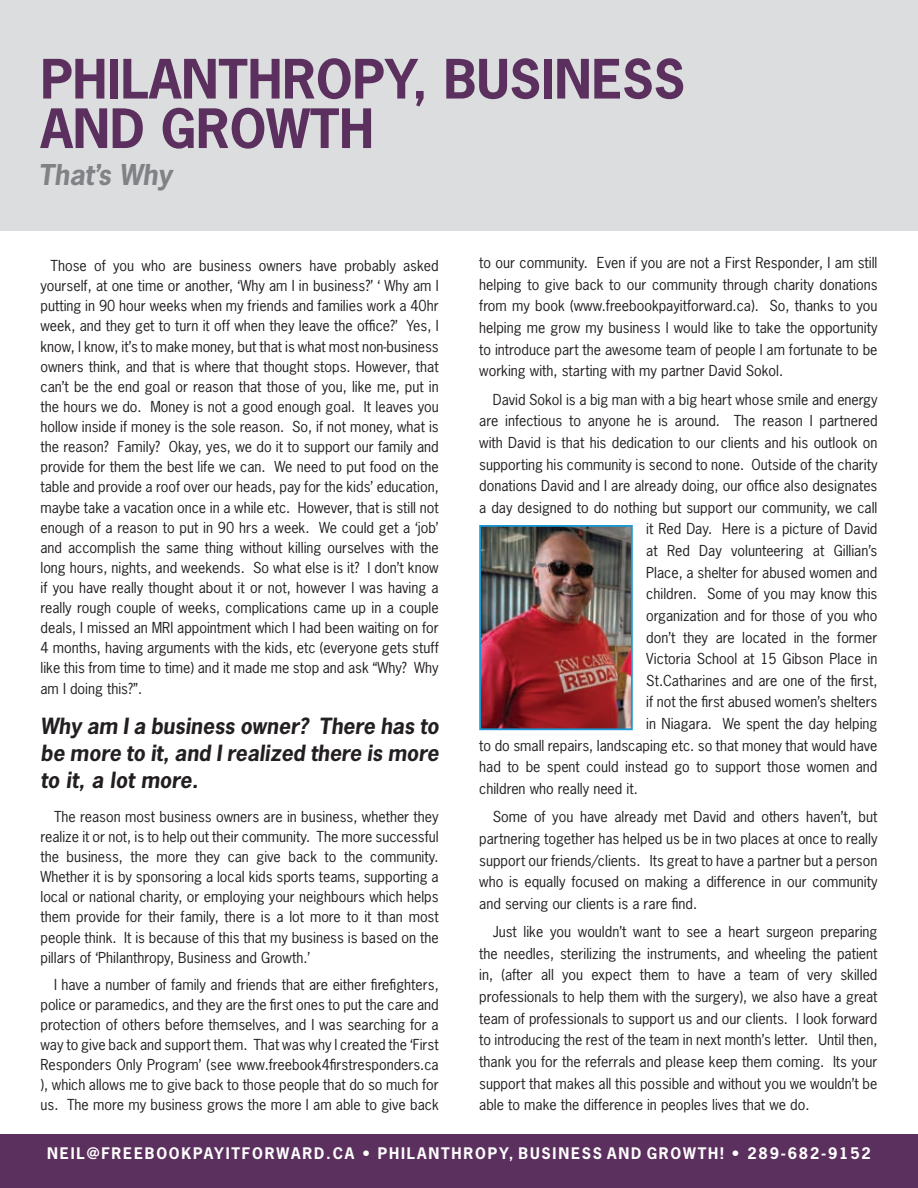
<style>
.page{position:relative;width:918px;height:1188px;background:#fff}
.page>*{position:absolute;margin:0;border:0;box-sizing:border-box;transform-origin:0 0}
.t1{font:700 51px/49.5px "News Gothic Std";color:#5c305e}
.t2{font:italic 700 27px "News Gothic Std";color:#808285}
.t3{font:italic 700 21px/27px "News Gothic Std";color:#231f20;text-align:justify}
.t4{font:700 15px "News Gothic Std";letter-spacing:.12em;color:#fff}
.t5{font:14.25px/20.1px "News Gothic Std";color:#231f20;text-align:justify}
</style>
<div class="page">
<div style="left:0;top:0;width:918px;height:230px;background:#dcdddf"></div>
<div style="left:0;top:1134px;width:918px;height:54px;background:#5c305e"></div>
<img style="left:482px;top:528px;width:148px;height:199px">
<div style="left:479px;top:525px;width:154px;height:205px;border:2px solid #1999d6"></div>
<p class="t1" style="left:40px;top:54px;width:646px">PHILANTHROPY, BUSINESS<br>AND GROWTH</p>
<p class="t2" style="left:39px;top:157px;width:135px">That’s Why</p>
<p class="t5" style="left:479px;top:252px;width:400px;line-height:21.6px">to our community. Even if you are not a First Responder, I am still helping to give back to our community through charity donations from my book (www.freebookpayitforward.ca). So, thanks to you helping me grow my business I would like to take the opportunity to introduce part the awesome team of people I am fortunate to be working with, starting with my partner David Sokol.</p>
<p class="t5" style="left:493px;top:389px;width:386px">David Sokol is a big man with a big heart whose smile and energy</p>
<p class="t5" style="left:479px;top:411px;width:400px">are infectious to anyone he is around. The reason I partnered</p>
<p class="t5" style="left:479px;top:432px;width:400px">with David is that his dedication to our clients and his outlook on</p>
<p class="t5" style="left:479px;top:454px;width:400px">supporting his community is second to none. Outside of the charity</p>
<p class="t5" style="left:479px;top:476px;width:400px">donations David and I are already doing, our office also designates</p>
<p class="t5" style="left:479px;top:497px;width:400px">a day designed to do nothing but support our community, we call</p>
<p class="t5" style="left:646px;top:519px;width:233px">it Red Day. Here is a picture of David</p>
<p class="t5" style="left:646px;top:541px;width:233px">at Red Day volunteering at Gillian’s</p>
<p class="t5" style="left:646px;top:562px;width:233px">Place, a shelter for abused women and</p>
<p class="t5" style="left:646px;top:584px;width:233px">children. Some of you may know this</p>
<p class="t5" style="left:646px;top:605px;width:233px">organization and for those of you who</p>
<p class="t5" style="left:646px;top:627px;width:233px">don’t they are located in the former</p>
<p class="t5" style="left:646px;top:649px;width:233px">Victoria School at 15 Gibson Place in</p>
<p class="t5" style="left:646px;top:670px;width:233px">St.Catharines and are one of the first,</p>
<p class="t5" style="left:646px;top:692px;width:233px">if not the first abused women’s shelters</p>
<p class="t5" style="left:646px;top:714px;width:233px">in Niagara. We spent the day helping</p>
<p class="t5" style="left:479px;top:735px;width:400px">to do small repairs, landscaping etc. so that money that would have</p>
<p class="t5" style="left:479px;top:757px;width:400px">had to be spent could instead go to support those women and</p>
<p class="t5" style="left:479px;top:778px;width:160px">children who really need it.</p>
<p class="t5" style="left:479px;top:806px;width:400px;line-height:21.6px;text-indent:14px">Some of you have already met David and others haven’t, but partnering together has helped us be in two places at once to really support our friends/clients. Its great to have a partner but a person who is equally focused on making a difference in our community and serving our clients is a rare find.</p>
<p class="t5" style="left:479px;top:921px;width:400px;line-height:21.6px;text-indent:14px">Just like you wouldn’t want to see a heart surgeon preparing the needles, sterilizing the instruments, and wheeling the patient in, (after all you expect them to have a team of very skilled professionals to help them with the surgery), we also have a great team of professionals to support us and our clients. I look forward to introducing the rest of the team in next month’s letter. Until then, thank you for the referrals and please keep them coming. Its your support that makes all this possible and without you we wouldn’t be able to make the difference in peoples lives that we do.</p>
<p class="t4" style="left:47px;top:1144px;width:825px">NEIL@FREEBOOKPAYITFORWARD.CA • PHILANTHROPY, BUSINESS AND GROWTH! • 289-682-9152</p>
<p class="t5" style="left:40px;top:256px;width:400px;text-indent:10px">Those of you who are business owners have probably asked yourself, at one time or another, ‘Why am I in business?’ ‘ Why am I putting in 90 hour weeks when my friends and families work a 40hr week, and they get to turn it off when they leave the office?’ Yes, I know, I know, it’s to make money, but that is what most non-business owners think, and that is where that thought stops. However, that can’t be the end goal or reason that those of you, like me, put in the hours we do. Money is not a good enough goal. It leaves you hollow inside if money is the sole reason. So, if not money, what is the reason? Family? Okay, yes, we do it to support our family and provide for them the best life we can. We need to put food on the table and provide a roof over our heads, pay for the kids’ education, maybe take a vacation once in a while etc. However, that is still not enough of a reason to put in 90 hrs a week. We could get a ‘job’ and accomplish the same thing without killing ourselves with the long hours, nights, and weekends. So what else is it? I don’t know if you have really thought about it or not, however I was having a really rough couple of weeks, complications came up in a couple deals, I missed an MRI appointment which I had been waiting on for 4 months, having arguments with the kids, etc (everyone gets stuff like this from time to time) and it made me stop and ask “Why? Why am I doing this?”.</p>
<p class="t3" style="left:40px;top:713px;width:400px">Why am I a business owner? There has to be more to it, and I realized there is more to it, a lot more.</p>
<p class="t5" style="left:40px;top:806px;width:400px;text-indent:14px">The reason most business owners are in business, whether they realize it or not, is to help out their community. The more successful the business, the more they can give back to the community.<br>Whether it is by sponsoring a local kids sports teams, supporting a local or national charity, or employing your neighbours which helps them provide for their family, there is a lot more to it than most people think. It is because of this that my business is based on the pillars of ‘Philanthropy, Business and Growth.’</p>
<p class="t5" style="left:40px;top:974px;width:400px;text-indent:14px">I have a number of family and friends that are either firefighters, police or paramedics, and they are the first ones to put the care and protection of others before themselves, and I was searching for a way to give back and support them. That was why I created the ‘First Responders Only Program’ (see www.freebook4firstresponders.ca ), which allows me to give back to those people that do so much for us. The more my business grows the more I am able to give back</p>
</div>
